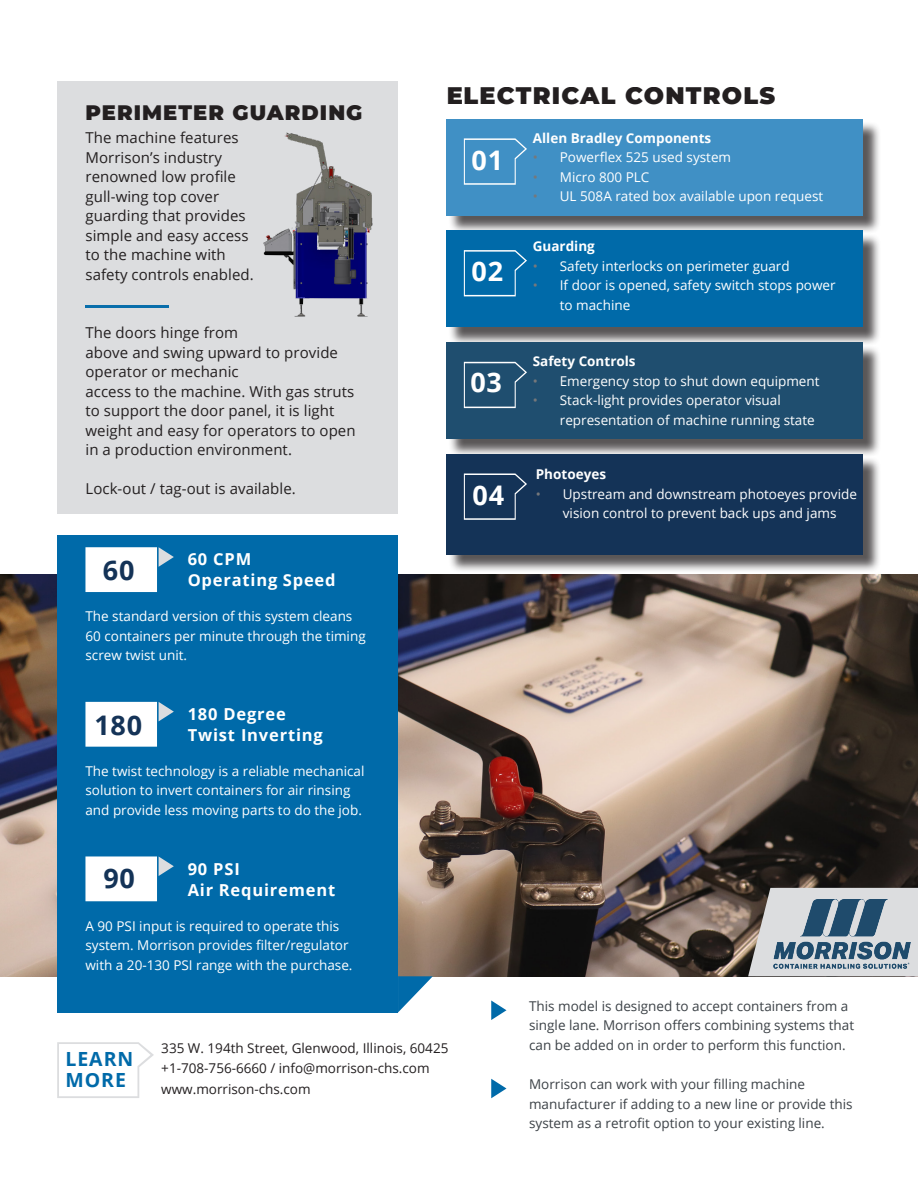
<style>
.page{position:relative;width:918px;height:1188px;background:#fff}
.page>*{position:absolute;margin:0;border:0;box-sizing:border-box;transform-origin:0 0}
.OpSa_Bo_Siz_18_Tra_2{font:700 27px "Open Sans";letter-spacing:.025em;color:#fff}
.OpSa_Bo_Siz_18_Tra_2-2{font:700 27px "Open Sans";letter-spacing:.025em;color:#143357}
.t1{font:900 24px "Montserrat";letter-spacing:.05em;color:#231f20}
.Bebas_Kai_Siz_18_Lea{font:900 21px "Montserrat";letter-spacing:.05em;color:#231f20}
.Op_Sa_Reg_Siz_15_Lea{font:700 19.5px/21px "Open Sans";letter-spacing:.05em;color:#006aa9}
.Op_Sa_Bol_Siz__11_Le{font:700 16.5px "Open Sans";letter-spacing:.05em;color:#fff}
.Op_Sa_Regu_Siz_10_Le{font:15px/19.5px "Open Sans";letter-spacing:.005em;color:#231f20}
.Op_Sa_Reg_Siz_9_Lea{font:13.5px/19.5px "Open Sans";color:#fff}
.Op_Sa_Reg_Siz_9_Lea-2{font:13.5px/19.5px "Open Sans";color:#3c4247}
.Op_Sa_Reg_Siz_9_Lea-3{font:13.5px "Open Sans";color:#231f20}
.Op_Sa_Reg_Siz_9_Lea-4{font:700 13.5px "Open Sans";color:#fff}
.s1{color:#76787b}
</style>
<div class="page">
<img style="left:0;top:574px;width:918px;height:402px">
<div style="left:57px;top:535px;width:341px;height:477px;background:#006aa9"></div>
<svg style="left:491px;top:1079px;width:15px;height:19px"></svg>
<svg style="left:491px;top:1001px;width:15px;height:19px"></svg>
<svg style="left:85px;top:547px;width:89px;height:45px;background:#d4e5ef"></svg>
<svg style="left:57px;top:1042px;width:97px;height:56px"></svg>
<svg style="left:85px;top:702px;width:89px;height:45px;background:#d3e5ef"></svg>
<svg style="left:398px;top:976px;width:35px;height:36px"></svg>
<svg style="left:85px;top:856px;width:89px;height:45px;background:#d3e4ef"></svg>
<div style="left:448px;top:121px;width:434px;height:113px;background:#231f20;opacity:.75"></div>
<div style="left:446px;top:119px;width:417px;height:97px;background:#4090c5"></div>
<svg style="left:464px;top:138px;width:63px;height:47px"></svg>
<div style="left:448px;top:233px;width:434px;height:113px;background:#231f20;opacity:.75"></div>
<div style="left:446px;top:231px;width:417px;height:96px;background:#006aa9"></div>
<svg style="left:464px;top:250px;width:63px;height:46px"></svg>
<div style="left:448px;top:345px;width:434px;height:112px;background:#231f20;opacity:.75"></div>
<div style="left:446px;top:342px;width:417px;height:97px;background:#1f4e6f"></div>
<svg style="left:464px;top:362px;width:63px;height:46px"></svg>
<div style="left:448px;top:456px;width:434px;height:117px;background:#231f20;opacity:.75"></div>
<div style="left:446px;top:454px;width:417px;height:100px;background:#143357"></div>
<svg style="left:464px;top:474px;width:63px;height:46px"></svg>
<svg style="left:748px;top:888px;width:170px;height:88px;background:#c0bfbf"></svg>
<div style="left:57px;top:81px;width:341px;height:432px;background:#dcdddf"></div>
<hr style="left:85px;top:305px;width:84px;height:3px;background:#006aa9">
<img style="left:774px;top:900px;width:136px;height:68px">
<img style="left:263px;top:132px;width:110px;height:185px">
<p class="Bebas_Kai_Siz_18_Lea" style="left:85px;top:97px;width:278px">PERIMETER GUARDING</p>
<p class="Op_Sa_Regu_Siz_10_Le" style="left:85px;top:127px;width:155px">The machine features<br>Morrison’s industry</p>
<p class="Op_Sa_Regu_Siz_10_Le" style="left:85px;top:166px;width:170px">renowned low profile gull-wing top cover guarding that provides simple and easy access to the machine with safety controls enabled.</p>
<p class="Op_Sa_Regu_Siz_10_Le" style="left:85px;top:322px;width:254px">The doors hinge from<br>above and swing upward to provide operator or mechanic</p>
<p class="Op_Sa_Regu_Siz_10_Le" style="left:85px;top:381px;width:272px">access to the machine. With gas struts to support the door panel, it is light weight and easy for operators to open in a production environment.</p>
<p class="Op_Sa_Regu_Siz_10_Le" style="left:85px;top:478px;width:212px">Lock-out / tag-out is available.</p>
<p class="OpSa_Bo_Siz_18_Tra_2-2" style="left:103px;top:551px;width:33px">60</p>
<p class="Op_Sa_Bol_Siz__11_Le" style="left:188px;top:548px;width:65px">60 CPM</p>
<p class="Op_Sa_Bol_Siz__11_Le" style="left:188px;top:569px;width:149px">Operating Speed</p>
<p class="Op_Sa_Reg_Siz_9_Lea" style="left:85px;top:606px;width:282px">The standard version of this system cleans<br>60 containers per minute through the timing screw twist unit.</p>
<p class="OpSa_Bo_Siz_18_Tra_2-2" style="left:95px;top:706px;width:49px">180</p>
<p class="Op_Sa_Bol_Siz__11_Le" style="left:188px;top:702px;width:100px">180 Degree</p>
<p class="Op_Sa_Bol_Siz__11_Le" style="left:188px;top:723px;width:137px">Twist Inverting</p>
<p class="Op_Sa_Reg_Siz_9_Lea" style="left:85px;top:761px;width:280px">The twist technology is a reliable mechanical solution to invert containers for air rinsing and provide less moving parts to do the job.</p>
<p class="OpSa_Bo_Siz_18_Tra_2-2" style="left:104px;top:859px;width:33px">90</p>
<p class="Op_Sa_Bol_Siz__11_Le" style="left:188px;top:857px;width:54px">90 PSI</p>
<p class="Op_Sa_Bol_Siz__11_Le" style="left:188px;top:878px;width:149px">Air Requirement</p>
<p class="Op_Sa_Reg_Siz_9_Lea" style="left:85px;top:916px;width:255px">A 90 PSI input is required to operate this</p>
<p class="Op_Sa_Reg_Siz_9_Lea" style="left:85px;top:935px;width:269px">system. Morrison provides filter/regulator with a 20-130 PSI range with the purchase.</p>
<h2 class="t1" style="left:446px;top:78px;width:331px">ELECTRICAL CONTROLS</h2>
<p class="Op_Sa_Reg_Siz_9_Lea-4" style="left:533px;top:128px;width:180px">Allen Bradley Components</p>
<p class="Op_Sa_Reg_Siz_9_Lea" style="left:533px;top:147px;width:200px"><span class="s1">•</span> Powerflex 525 used system</p>
<p class="Op_Sa_Reg_Siz_9_Lea" style="left:533px;top:167px;width:118px"><span class="s1">•</span> Micro 800 PLC</p>
<p class="Op_Sa_Reg_Siz_9_Lea" style="left:533px;top:186px;width:292px"><span class="s1">•</span> UL 508A rated box available upon request</p>
<p class="OpSa_Bo_Siz_18_Tra_2" style="left:472px;top:141px;width:33px">01</p>
<p class="OpSa_Bo_Siz_18_Tra_2" style="left:472px;top:252px;width:33px">02</p>
<p class="OpSa_Bo_Siz_18_Tra_2" style="left:470px;top:363px;width:33px">03</p>
<p class="OpSa_Bo_Siz_18_Tra_2" style="left:473px;top:477px;width:33px">04</p>
<p class="Op_Sa_Reg_Siz_9_Lea-4" style="left:533px;top:237px;width:64px">Guarding</p>
<p class="Op_Sa_Reg_Siz_9_Lea" style="left:533px;top:256px;width:258px"><span class="s1">•</span> Safety interlocks on perimeter guard</p>
<p class="Op_Sa_Reg_Siz_9_Lea" style="left:560px;top:275px;width:277px;text-indent:-27px"><span class="s1">•</span> If door is opened, safety switch stops power to machine</p>
<p class="Op_Sa_Reg_Siz_9_Lea-4" style="left:533px;top:352px;width:104px">Safety Controls</p>
<p class="Op_Sa_Reg_Siz_9_Lea" style="left:533px;top:371px;width:288px"><span class="s1">•</span> Emergency stop to shut down equipment</p>
<p class="Op_Sa_Reg_Siz_9_Lea" style="left:560px;top:390px;width:256px;text-indent:-27px"><span class="s1">•</span> Stack-light provides operator visual representation of machine running state</p>
<p class="Op_Sa_Reg_Siz_9_Lea-4" style="left:536px;top:465px;width:72px">Photoeyes</p>
<p class="Op_Sa_Reg_Siz_9_Lea" style="left:536px;top:484px;width:323px;text-align:center"><span class="s1">•</span> Upstream and downstream photoeyes provide vision control to prevent back ups and jams</p>
<p class="Op_Sa_Reg_Siz_15_Lea" style="left:65px;top:1048px;width:70px">LEARN<br>MORE</p>
<p class="Op_Sa_Reg_Siz_9_Lea-3" style="left:161px;top:1039px;width:289px">335 W. 194th Street, Glenwood, Illinois, 60425</p>
<p class="Op_Sa_Reg_Siz_9_Lea-3" style="left:161px;top:1059px;width:270px">+1-708-756-6660 / info@morrison-chs.com</p>
<p class="Op_Sa_Reg_Siz_9_Lea-3" style="left:161px;top:1080px;width:151px">www.morrison-chs.com</p>
<p class="Op_Sa_Reg_Siz_9_Lea-2" style="left:529px;top:996px;width:321px">This model is designed to accept containers from a</p>
<p class="Op_Sa_Reg_Siz_9_Lea-2" style="left:529px;top:1015px;width:327px">single lane. Morrison offers combining systems that can be added on in order to perform this function.</p>
<p class="Op_Sa_Reg_Siz_9_Lea-2" style="left:529px;top:1074px;width:277px">Morrison can work with your filling machine</p>
<p class="Op_Sa_Reg_Siz_9_Lea-2" style="left:529px;top:1094px;width:325px">manufacturer if adding to a new line or provide this system as a retrofit option to your existing line.</p>
</div>
